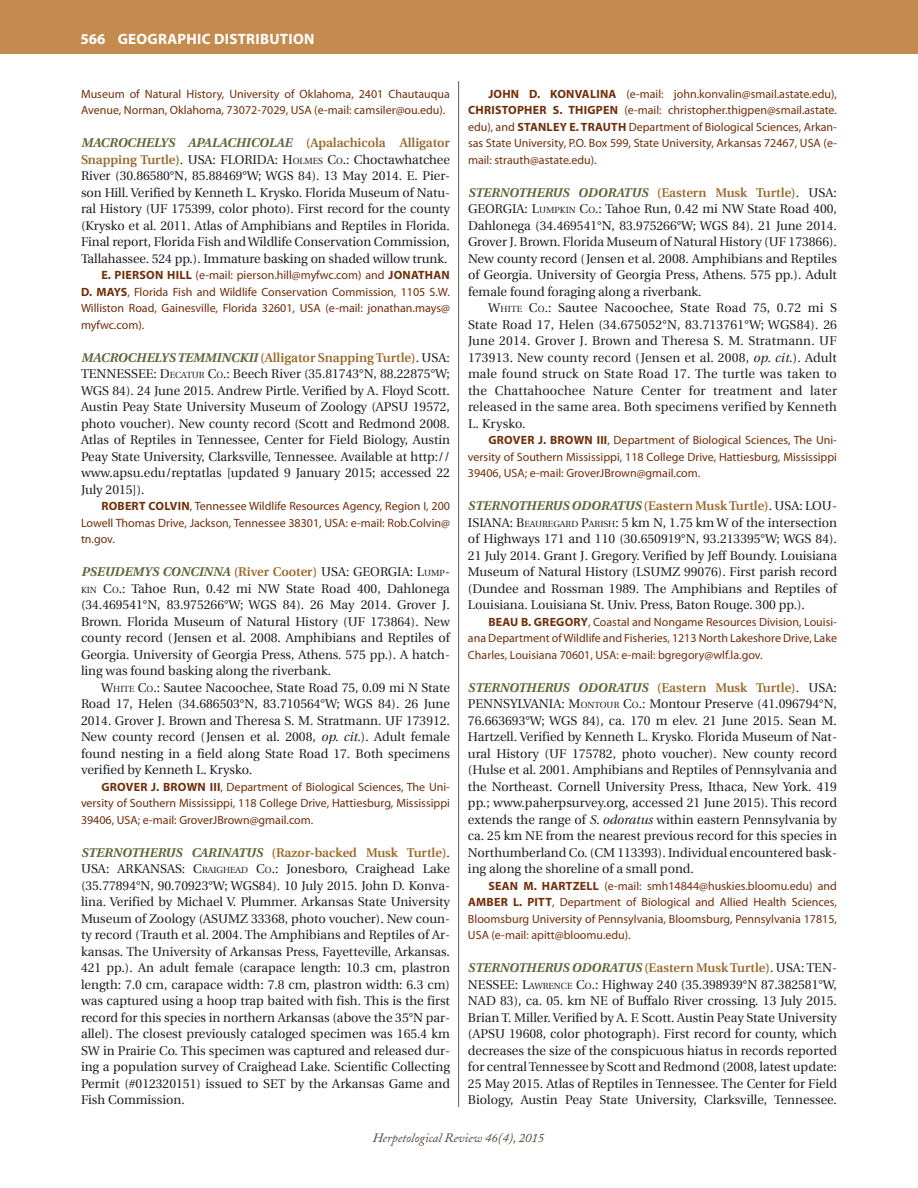
<style>
.page{position:relative;width:918px;height:1188px;background:#fff}
.page>*{position:absolute;margin:0;border:0;box-sizing:border-box;transform-origin:0 0}
.t1{font:700 15px "Myriad Pro";letter-spacing:.02em;color:#fff}
.Geo_Dist_nested_para{font:12.75px/16.5px "Utopia";color:#231f20;text-align:justify}
.t2{font:italic 12.75px "Adobe Caslon";color:#504137}
.Geo_Dist_authors{font:12px/16.5px "Myriad Pro";color:#712e09;text-align:justify}
.s1{font-weight:700;font-style:italic;color:#63673c}
.s2{font-weight:600;color:#9a6a2c}
.s3{font-style:inherit}
.s4{font-size:8.85px}
.s5{font-weight:700}
.s6{font-style:italic}
</style>
<div class="page">
<hr style="left:458px;top:81px;width:1px;height:1026px;background:#5e5e5c">
<div style="left:0;top:0;width:918px;height:54px;background:#c48b4e"></div>
<p class="t1" style="left:80px;top:29px;width:236px">566 GEOGRAPHIC DISTRIBUTION</p>
<p class="Geo_Dist_authors" style="left:81px;top:85px;width:370px">Museum of Natural History, University of Oklahoma, 2401 Chautauqua<br>Avenue, Norman, Oklahoma, 73072-7029, USA (e-mail: camsiler@ou.edu).</p>
<p class="Geo_Dist_nested_para" style="left:81px;top:135px;width:371px"><span class="s1">MACROCHELYS APALACHICOLAE</span> <span class="s2">(Apalachicola Alligator Snapping Turtle)</span>. USA: FLORIDA: <span class="s3">H</span><span class="s4">OLMES</span> <span class="s3">C</span><span class="s4">O</span><span class="s3">.</span>: Choctawhatchee River (30.86580°N, 85.88469°W; WGS 84). 13 May 2014. E. Pier&shy;son Hill. Verified by Kenneth L. Krysko. Florida Museum of Natu&shy;ral History (UF 175399, color photo). First record for the county (Krysko et al. 2011. Atlas of Amphibians and Reptiles in Florida.<br>Final report, Florida Fish and Wildlife Conservation Commission, Tallahassee. 524 pp.). Immature basking on shaded willow trunk.</p>
<p class="Geo_Dist_authors" style="left:81px;top:267px;width:370px;text-indent:20px"><span class="s5">E. PIERSON HILL</span> (e-mail: pierson.hill@myfwc.com) and <span class="s5">JONATHAN D. MAYS</span>, Florida Fish and Wildlife Conservation Commission, 1105 S.W.<br>Williston Road, Gainesville, Florida 32601, USA (e-mail: jonathan.mays@ myfwc.com).</p>
<p class="Geo_Dist_nested_para" style="left:81px;top:349px;width:371px"><span class="s1">MACROCHELYS TEMMINCKII</span> <span class="s2">(Alligator Snapping Turtle)</span>. USA:<br>TENNESSEE: <span class="s3">D</span><span class="s4">ECATUR</span> <span class="s3">C</span><span class="s4">O</span>.: Beech River (35.81743°N, 88.22875°W; WGS 84). 24 June 2015. Andrew Pirtle. Verified by A. Floyd Scott.<br>Austin Peay State University Museum of Zoology (APSU 19572, photo voucher). New county record (Scott and Redmond 2008.<br>Atlas of Reptiles in Tennessee, Center for Field Biology, Austin Peay State University, Clarksville, Tennessee. Available at http:// www.apsu.edu/reptatlas [updated 9 January 2015; accessed 22<br>July 2015]).</p>
<p class="Geo_Dist_authors" style="left:81px;top:498px;width:371px;text-indent:20px"><span class="s5">ROBERT COLVIN</span>, Tennessee Wildlife Resources Agency, Region I, 200<br>Lowell Thomas Drive, Jackson, Tennessee 38301, USA: e-mail: Rob.Colvin@ tn.gov.</p>
<p class="Geo_Dist_nested_para" style="left:81px;top:564px;width:371px"><span class="s1">PSEUDEMYS CONCINNA</span> <span class="s2">(River Cooter)</span> USA: GEORGIA: <span class="s3">L</span><span class="s4">UMP</span><span class="s3">-</span><span class="s4">KIN</span> <span class="s3">C</span><span class="s4">O</span>.: Tahoe Run, 0.42 mi NW State Road 400, Dahlonega (34.469541°N, 83.975266°W; WGS 84). 26 May 2014. Grover J.<br>Brown. Florida Museum of Natural History (UF 173864). New county record (Jensen et al. 2008. Amphibians and Reptiles of Georgia. University of Georgia Press, Athens. 575 pp.). A hatch&shy;ling was found basking along the riverbank.</p>
<p class="Geo_Dist_nested_para" style="left:81px;top:679px;width:371px;text-indent:20px"><span class="s3">W</span><span class="s4">HITE</span> <span class="s3">C</span><span class="s4">O</span>.: Sautee Nacoochee, State Road 75, 0.09 mi N State Road 17, Helen (34.686503°N, 83.710564°W; WGS 84). 26 June 2014. Grover J. Brown and Theresa S. M. Stratmann. UF 173912.<br>New county record (Jensen et al. 2008, <span class="s6">op. cit</span>.). Adult female found nesting in a field along State Road 17. Both specimens verified by Kenneth L. Krysko.</p>
<p class="Geo_Dist_authors" style="left:81px;top:778px;width:371px;text-indent:20px"><span class="s5">GROVER J. BROWN III</span>, Department of Biological Sciences, The Uni&shy;versity of Southern Mississippi, 118 College Drive, Hattiesburg, Mississippi 39406, USA; e-mail: GroverJBrown@gmail.com.</p>
<p class="Geo_Dist_nested_para" style="left:81px;top:844px;width:371px"><span class="s1">STERNOTHERUS CARINATUS</span> <span class="s2">(Razor-backed Musk Turtle)</span>.<br>USA: ARKANSAS<span class="s3">: C</span><span class="s4">RAIGHEAD</span> <span class="s3">C</span><span class="s4">O</span>.: Jonesboro, Craighead Lake (35.77894°N, 90.70923°W; WGS84). 10 July 2015. John D. Konva&shy;lina. Verified by Michael V. Plummer. Arkansas State University Museum of Zoology (ASUMZ 33368, photo voucher). New coun&shy;ty record (Trauth et al. 2004. The Amphibians and Reptiles of Ar&shy;kansas. The University of Arkansas Press, Fayetteville, Arkansas.<br>421 pp.). An adult female (carapace length: 10.3 cm, plastron length: 7.0 cm, carapace width: 7.8 cm, plastron width: 6.3 cm) was captured using a hoop trap baited with fish. This is the first record for this species in northern Arkansas (above the 35°N par&shy;allel). The closest previously cataloged specimen was 165.4 km SW in Prairie Co. This specimen was captured and released dur&shy;ing a population survey of Craighead Lake. Scientific Collecting Permit (#012320151) issued to SET by the Arkansas Game and Fish Commission.</p>
<p class="Geo_Dist_authors" style="left:468px;top:85px;width:371px;text-indent:20px"><span class="s5">JOHN D. KONVALINA</span> (e-mail: john.konvalin@smail.astate.edu), <span class="s5">CHRISTOPHER S. THIGPEN</span> (e-mail: christopher.thigpen@smail.astate. edu), and <span class="s5">STANLEY E. TRAUTH</span> Department of Biological Sciences, Arkan&shy;sas State University, P.O. Box 599, State University, Arkansas 72467, USA (e&shy;mail: strauth@astate.edu).</p>
<p class="Geo_Dist_nested_para" style="left:468px;top:184px;width:371px"><span class="s1">STERNOTHERUS ODORATUS</span> <span class="s2">(Eastern Musk Turtle)</span>. USA:<br>GEORGIA: <span class="s3">L</span><span class="s4">UMPKIN</span> <span class="s3">C</span><span class="s4">O</span>.: Tahoe Run, 0.42 mi NW State Road 400, Dahlonega (34.469541°N, 83.975266°W; WGS 84). 21 June 2014.<br>Grover J. Brown. Florida Museum of Natural History (UF 173866).<br>New county record (Jensen et al. 2008. Amphibians and Reptiles of Georgia. University of Georgia Press, Athens. 575 pp.). Adult female found foraging along a riverbank.</p>
<p class="Geo_Dist_nested_para" style="left:468px;top:300px;width:371px;text-indent:20px"><span class="s3">W</span><span class="s4">HITE</span> <span class="s3">C</span><span class="s4">O</span>.: Sautee Nacoochee, State Road 75, 0.72 mi S State Road 17, Helen (34.675052°N, 83.713761°W; WGS84). 26<br>June 2014. Grover J. Brown and Theresa S. M. Stratmann. UF 173913. New county record (Jensen et al. 2008, <span class="s6">op. cit</span>.). Adult male found struck on State Road 17. The turtle was taken to the Chattahoochee Nature Center for treatment and later released in the same area. Both specimens verified by Kenneth L. Krysko.</p>
<p class="Geo_Dist_authors" style="left:468px;top:432px;width:371px;text-indent:20px"><span class="s5">GROVER J. BROWN III</span>, Department of Biological Sciences, The Uni&shy;versity of Southern Mississippi, 118 College Drive, Hattiesburg, Mississippi 39406, USA; e-mail: GroverJBrown@gmail.com.</p>
<p class="Geo_Dist_nested_para" style="left:468px;top:498px;width:371px"><span class="s1">STERNOTHERUS ODORATUS</span> <span class="s2">(Eastern Musk Turtle)</span>. USA: LOU-ISIANA: <span class="s3">B</span><span class="s4">EAUREGARD</span> <span class="s3">P</span><span class="s4">ARISH</span>: 5 km N, 1.75 km W of the intersection of Highways 171 and 110 (30.650919°N, 93.213395°W; WGS 84).<br>21 July 2014. Grant J. Gregory. Verified by Jeff Boundy. Louisiana Museum of Natural History (LSUMZ 99076). First parish record (Dundee and Rossman 1989. The Amphibians and Reptiles of Louisiana. Louisiana St. Univ. Press, Baton Rouge. 300 pp.).</p>
<p class="Geo_Dist_authors" style="left:468px;top:613px;width:371px;text-indent:20px"><span class="s5">BEAU B. GREGORY</span>, Coastal and Nongame Resources Division, Louisi&shy;ana Department of Wildlife and Fisheries, 1213 North Lakeshore Drive, Lake Charles, Louisiana 70601, USA: e-mail: bgregory@wlf.la.gov.</p>
<p class="Geo_Dist_nested_para" style="left:468px;top:679px;width:371px"><span class="s1">STERNOTHERUS ODORATUS</span> <span class="s2">(Eastern Musk Turtle)</span>. USA:<br>PENNSYLVANIA: <span class="s3">M</span><span class="s4">ONTOUR</span> <span class="s3">C</span><span class="s4">O</span>.: Montour Preserve (41.096794°N, 76.663693°W; WGS 84), ca. 170 m elev. 21 June 2015. Sean M.<br>Hartzell. Verified by Kenneth L. Krysko. Florida Museum of Nat&shy;ural History (UF 175782, photo voucher). New county record (Hulse et al. 2001. Amphibians and Reptiles of Pennsylvania and the Northeast. Cornell University Press, Ithaca, New York. 419 pp.; www.paherpsurvey.org, accessed 21 June 2015). This record extends the range of <span class="s6">S. odoratus</span> within eastern Pennsylvania by ca. 25 km NE from the nearest previous record for this species in Northumberland Co. (CM 113393). Individual encountered bask&shy;ing along the shoreline of a small pond.</p>
<p class="Geo_Dist_authors" style="left:468px;top:877px;width:371px;text-indent:20px"><span class="s5">SEAN M. HARTZELL</span> (e-mail: smh14844@huskies.bloomu.edu) and <span class="s5">AMBER L. PITT</span>, Department of Biological and Allied Health Sciences, Bloomsburg University of Pennsylvania, Bloomsburg, Pennsylvania 17815, USA (e-mail: apitt@bloomu.edu).</p>
<p class="Geo_Dist_nested_para" style="left:468px;top:960px;width:371px"><span class="s1">STERNOTHERUS ODORATUS</span> <span class="s2">(Eastern Musk Turtle)</span>. USA: TEN-NESSEE: <span class="s3">L</span><span class="s4">AWRENCE</span> <span class="s3">C</span><span class="s4">O</span><span class="s3">.</span>: Highway 240 (35.398939°N 87.382581°W, NAD 83), ca. 05. km NE of Buffalo River crossing. 13 July 2015.<br>Brian T. Miller. Verified by A. F. Scott. Austin Peay State University (APSU 19608, color photograph). First record for county, which decreases the size of the conspicuous hiatus in records reported for central Tennessee by Scott and Redmond (2008, latest update:<br>25 May 2015. Atlas of Reptiles in Tennessee. The Center for Field Biology, Austin Peay State University, Clarksville, Tennessee.</p>
<p class="t2" style="left:373px;top:1131px;width:173px">Herpetological Review 46(4), 2015</p>
</div>
